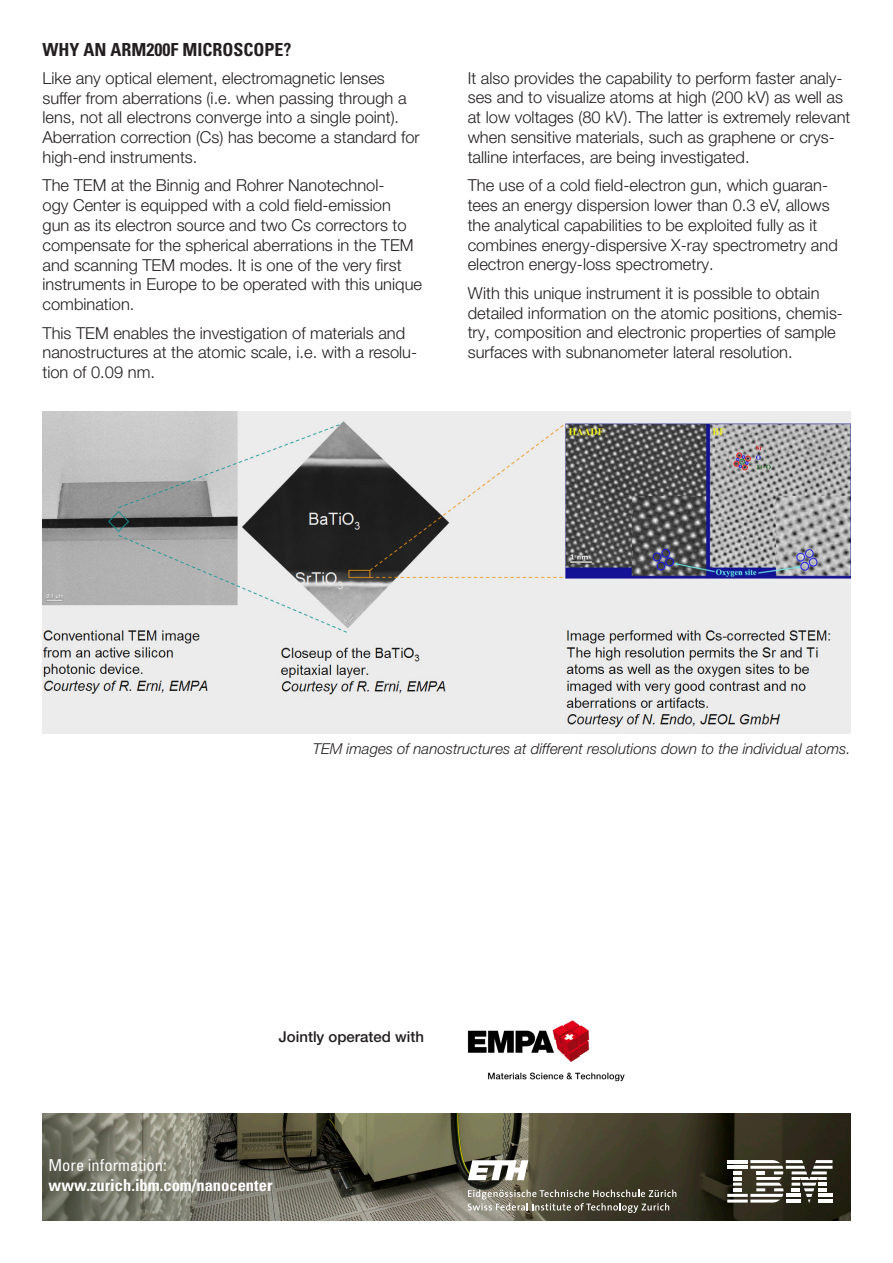
<style>
.page{position:relative;width:893px;height:1263px;background:#fff}
.page>*{position:absolute;margin:0;border:0;box-sizing:border-box;transform-origin:0 0}
.t1{font:700 condensed 18px "Univers LT Std";color:#231f20}
.Lauftext{font:300 16.5px/19.8px "Helvetica Neue LT Pro";color:#231f20}
.t2{font:700 condensed 16.5px "Univers LT Std";color:#fff}
.t3{font:condensed 16.5px "Univers LT Std";color:#fff}
.Bildunterschrift{font:italic 300 15px "Helvetica Neue LT Pro";color:#231f20}
.Bildunterschrift-2{font:500 15px "Helvetica Neue LT Pro";color:#231f20}
</style>
<div class="page">
<img style="left:43px;top:1113px;width:807px;height:107px">
<img style="left:43px;top:411px;width:807px;height:322px">
<img style="left:467px;top:1020px;width:158px;height:62px">
<svg style="left:727px;top:1160px;width:105px;height:42px"></svg>
<svg style="left:468px;top:1160px;width:60px;height:20px"></svg>
<svg style="left:468px;top:1189px;width:208px;height:24px;background:#767264"></svg>
<p class="t1" style="left:43px;top:38px;width:250px">WHY AN ARM200F MICROSCOPE?</p>
<p class="Lauftext" style="left:43px;top:68px;width:379px">Like any optical element, electromagnetic lenses suffer from aberrations (i.e. when passing through a lens, not all electrons converge into a single point).<br>Aberration correction (Cs) has become a standard for high-end instruments.</p>
<p class="Lauftext" style="left:43px;top:175px;width:381px">The TEM at the Binnig and Rohrer Nanotechnol-<br>ogy Center is equipped with a cold field-emission<br>gun as its electron source and two Cs correctors to compensate for the spherical aberrations in the TEM and scanning TEM modes. It is one of the very first instruments in Europe to be operated with this unique combination.</p>
<p class="Lauftext" style="left:43px;top:322px;width:376px">This TEM enables the investigation of materials and nanostructures at the atomic scale, i.e. with a resolu&shy;tion of 0.09 nm.</p>
<p class="Lauftext" style="left:468px;top:68px;width:384px">It also provides the capability to perform faster analy&shy;ses and to visualize atoms at high (200 kV) as well as at low voltages (80 kV). The latter is extremely relevant when sensitive materials, such as graphene or crys&shy;talline interfaces, are being investigated.</p>
<p class="Lauftext" style="left:468px;top:175px;width:372px">The use of a cold field-electron gun, which guaran&shy;tees an energy dispersion lower than 0.3 eV, allows the analytical capabilities to be exploited fully as it combines energy-dispersive X-ray spectrometry and electron energy-loss spectrometry.</p>
<p class="Lauftext" style="left:468px;top:283px;width:377px">With this unique instrument it is possible to obtain detailed information on the atomic positions, chemis&shy;try, composition and electronic properties of sample surfaces with subnanometer lateral resolution.</p>
<p class="Bildunterschrift" style="left:313px;top:739px;width:539px">TEM images of nanostructures at different resolutions down to the individual atoms.</p>
<p class="Bildunterschrift-2" style="left:279px;top:1027px;width:147px">Jointly operated with</p>
<p class="t3" style="left:49px;top:1154px;width:120px">More information:</p>
<p class="t2" style="left:49px;top:1174px;width:225px">www.zurich.ibm.com/nanocenter</p>
</div>
